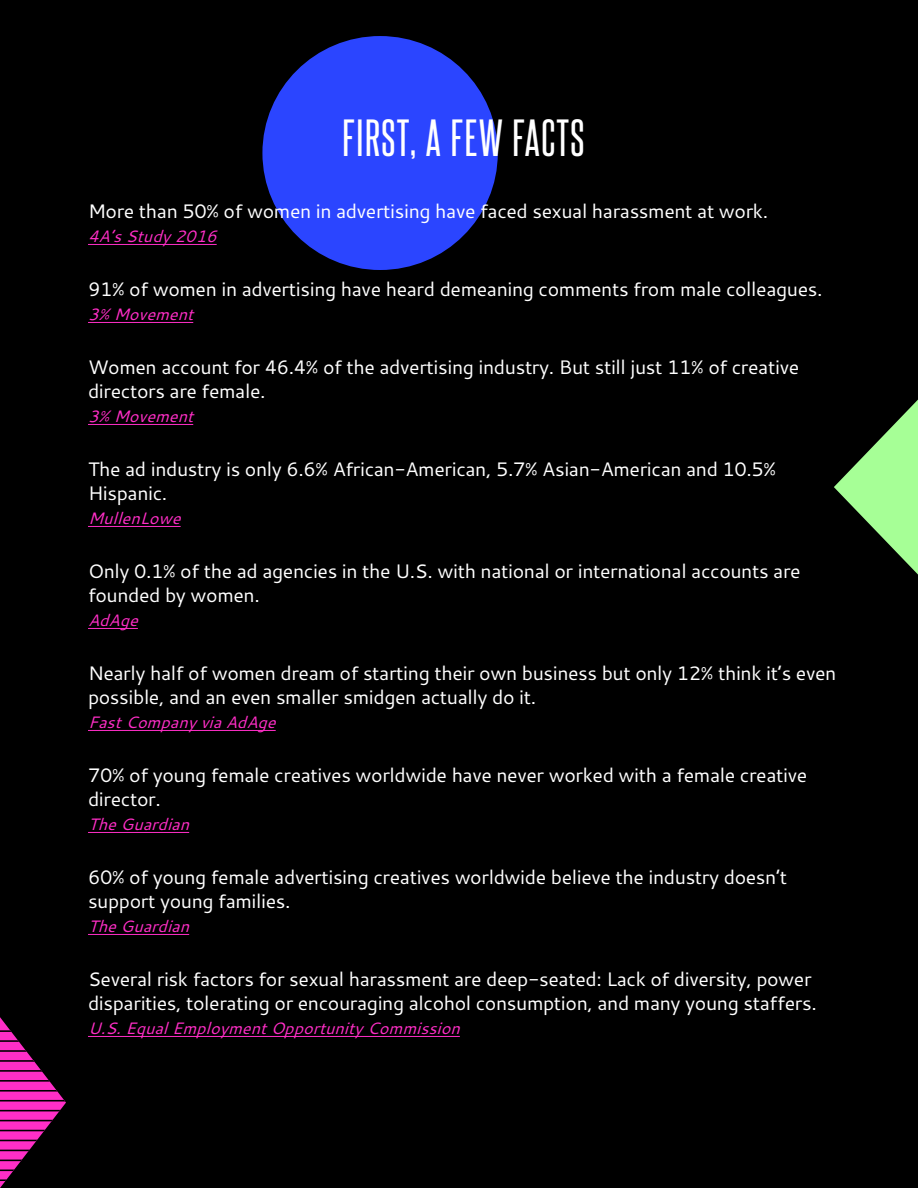
<style>
.page{position:relative;width:918px;height:1188px;background:#000}
.page>*{position:absolute;margin:0;border:0;box-sizing:border-box;transform-origin:0 0}
.t1{font:45px "Steelfish Rg";letter-spacing:.03em;color:#fff}
.t2{font:19.5px/24px "Cantarell";letter-spacing:-.02em;color:#fff}
.t3{font:italic 16.5px "Cantarell";color:#ff2ec7}
</style>
<div class="page">
<div style="left:262px;top:36px;width:236px;height:234px;background:#2b45ff;border-radius:50%"></div>
<hr style="left:88px;top:244px;width:129px;height:1px;background:#ff2ec7">
<hr style="left:88px;top:322px;width:105px;height:1px;background:#ff2ec7">
<hr style="left:88px;top:424px;width:105px;height:1px;background:#ff2ec7">
<hr style="left:88px;top:526px;width:93px;height:1px;background:#ff2ec7">
<hr style="left:88px;top:628px;width:50px;height:1px;background:#ff2ec7">
<hr style="left:88px;top:730px;width:188px;height:1px;background:#ff2ec7">
<hr style="left:88px;top:832px;width:101px;height:1px;background:#ff2ec7">
<hr style="left:88px;top:934px;width:101px;height:1px;background:#ff2ec7">
<hr style="left:88px;top:1036px;width:372px;height:1px;background:#ff2ec7">
<svg style="left:834px;top:400px;width:84px;height:175px"></svg>
<svg style="left:0;top:1017px;width:66px;height:171px"></svg>
<h1 class="t1" style="left:343px;top:110px;width:244px">FIRST, A FEW FACTS</h1>
<p class="t2" style="left:88px;top:199px;width:682px">More than 50% of women in advertising have faced sexual harassment at work.</p>
<p class="t3" style="left:88px;top:225px;width:130px">4A’s Study 2016</p>
<p class="t2" style="left:88px;top:277px;width:736px">91% of women in advertising have heard demeaning comments from male colleagues.</p>
<p class="t3" style="left:88px;top:303px;width:107px">3% Movement</p>
<p class="t2" style="left:88px;top:355px;width:713px">Women account for 46.4% of the advertising industry. But still just 11% of creative directors are female.</p>
<p class="t3" style="left:88px;top:405px;width:107px">3% Movement</p>
<p class="t2" style="left:88px;top:457px;width:690px">The ad industry is only 6.6% African-American, 5.7% Asian-American and 10.5%<br>Hispanic.</p>
<p class="t3" style="left:88px;top:507px;width:94px">MullenLowe</p>
<p class="t2" style="left:88px;top:559px;width:714px">Only 0.1% of the ad agencies in the U.S. with national or international accounts are founded by women.</p>
<p class="t3" style="left:88px;top:609px;width:51px">AdAge</p>
<p class="t2" style="left:88px;top:661px;width:750px">Nearly half of women dream of starting their own business but only 12% think it’s even possible, and an even smaller smidgen actually do it.</p>
<p class="t3" style="left:88px;top:711px;width:189px">Fast Company via AdAge</p>
<p class="t2" style="left:88px;top:763px;width:721px">70% of young female creatives worldwide have never worked with a female creative director.</p>
<p class="t3" style="left:88px;top:813px;width:103px">The Guardian</p>
<p class="t2" style="left:88px;top:865px;width:701px">60% of young female advertising creatives worldwide believe the industry doesn’t support young families.</p>
<p class="t3" style="left:88px;top:915px;width:103px">The Guardian</p>
<p class="t2" style="left:88px;top:967px;width:730px">Several risk factors for sexual harassment are deep-seated: Lack of diversity, power disparities, tolerating or encouraging alcohol consumption, and many young staffers.</p>
<p class="t3" style="left:88px;top:1017px;width:373px">U.S. Equal Employment Opportunity Commission</p>
</div>
